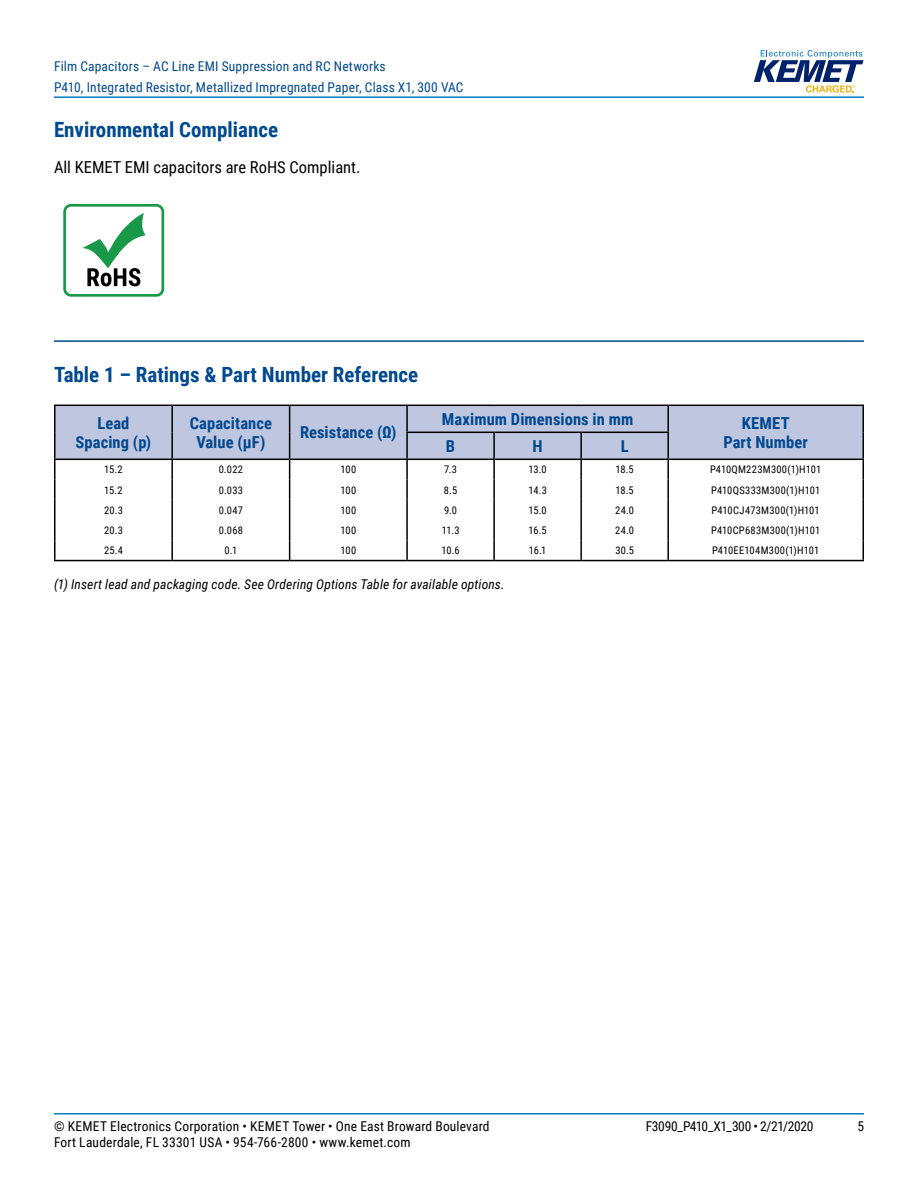
<style>
.page{position:relative;width:918px;height:1188px;background:#fff}
.page>*{position:absolute;margin:0;border:0;box-sizing:border-box;transform-origin:0 0}
.t1{font:700 21px "Roboto Condensed";color:#004990}
.t2{font:700 16.5px/19.8px "Roboto Condensed";letter-spacing:.005em;color:#004990;text-align:center}
.t3{font:16.5px "Roboto Condensed";color:#000}
.t4{font:13.5px "Roboto Condensed";letter-spacing:.015em;color:#000}
.t5{font:13.5px/21px "Roboto Condensed";letter-spacing:.015em;color:#004990}
.t6{font:italic 13.5px "Roboto Condensed";letter-spacing:.01em;color:#000}
.t7{font:13.5px "Roboto Condensed";letter-spacing:-.025em;color:#000}
.t8{font:10.5px "Roboto Condensed";letter-spacing:.02em;color:#000}
</style>
<div class="page">
<hr style="left:54px;top:1113px;width:810px;height:2px;background:#007dc3">
<hr style="left:54px;top:96px;width:810px;height:2px;background:#007dc3">
<svg style="left:754px;top:50px;width:110px;height:43px"></svg>
<hr style="left:54px;top:340px;width:810px;height:2px;background:#004990">
<div style="left:63px;top:204px;width:101px;height:93px;border:3px solid #189948;border-radius:6px"></div>
<svg style="left:82px;top:213px;width:64px;height:73px"></svg>
<div style="left:56px;top:406px;width:806px;height:53px;background:#bfc6e0"></div>
<svg style="left:56px;top:460px;width:806px;height:100px"></svg>
<hr style="left:54px;top:560px;width:118px;height:1px;background:#000">
<hr style="left:172px;top:560px;width:118px;height:1px;background:#000">
<hr style="left:407px;top:560px;width:87px;height:1px;background:#000">
<hr style="left:494px;top:560px;width:87px;height:1px;background:#000">
<hr style="left:581px;top:560px;width:87px;height:1px;background:#000">
<hr style="left:668px;top:560px;width:196px;height:1px;background:#000">
<hr style="left:668px;top:405px;width:196px;height:1px;background:#000">
<hr style="left:862px;top:406px;width:2px;height:26px;background:#000">
<hr style="left:862px;top:432px;width:2px;height:27px;background:#000">
<hr style="left:667px;top:406px;width:2px;height:26px;background:#000">
<hr style="left:667px;top:433px;width:2px;height:26px;background:#000">
<hr style="left:668px;top:459px;width:196px;height:1px;background:#000">
<hr style="left:172px;top:405px;width:118px;height:1px;background:#000">
<hr style="left:290px;top:405px;width:117px;height:1px;background:#000">
<hr style="left:172px;top:459px;width:118px;height:1px;background:#000">
<hr style="left:290px;top:459px;width:117px;height:1px;background:#000">
<hr style="left:54px;top:405px;width:118px;height:1px;background:#000">
<hr style="left:407px;top:405px;width:87px;height:1px;background:#000">
<hr style="left:494px;top:405px;width:87px;height:1px;background:#000">
<hr style="left:581px;top:405px;width:87px;height:1px;background:#000">
<hr style="left:54px;top:459px;width:118px;height:1px;background:#000">
<hr style="left:407px;top:459px;width:87px;height:1px;background:#000">
<hr style="left:494px;top:459px;width:87px;height:1px;background:#000">
<hr style="left:581px;top:459px;width:87px;height:1px;background:#000">
<hr style="left:290px;top:560px;width:117px;height:1px;background:#000">
<hr style="left:406px;top:432px;width:88px;height:1px;background:#000">
<hr style="left:494px;top:432px;width:87px;height:1px;background:#000">
<hr style="left:581px;top:432px;width:88px;height:1px;background:#000">
<hr style="left:54px;top:460px;width:2px;height:20px;background:#000">
<hr style="left:862px;top:460px;width:2px;height:20px;background:#000">
<hr style="left:54px;top:480px;width:2px;height:20px;background:#000">
<hr style="left:862px;top:480px;width:2px;height:20px;background:#000">
<hr style="left:54px;top:500px;width:2px;height:20px;background:#000">
<hr style="left:862px;top:500px;width:2px;height:20px;background:#000">
<hr style="left:54px;top:520px;width:2px;height:20px;background:#000">
<hr style="left:862px;top:520px;width:2px;height:20px;background:#000">
<hr style="left:54px;top:540px;width:2px;height:20px;background:#000">
<hr style="left:862px;top:540px;width:2px;height:20px;background:#000">
<hr style="left:171px;top:460px;width:2px;height:20px;background:#000">
<hr style="left:406px;top:460px;width:2px;height:20px;background:#000">
<hr style="left:493px;top:460px;width:2px;height:20px;background:#000">
<hr style="left:580px;top:460px;width:2px;height:20px;background:#000">
<hr style="left:667px;top:460px;width:2px;height:20px;background:#000">
<hr style="left:171px;top:480px;width:2px;height:20px;background:#000">
<hr style="left:406px;top:480px;width:2px;height:20px;background:#000">
<hr style="left:493px;top:480px;width:2px;height:20px;background:#000">
<hr style="left:580px;top:480px;width:2px;height:20px;background:#000">
<hr style="left:667px;top:480px;width:2px;height:20px;background:#000">
<hr style="left:171px;top:500px;width:2px;height:20px;background:#000">
<hr style="left:406px;top:500px;width:2px;height:20px;background:#000">
<hr style="left:493px;top:500px;width:2px;height:20px;background:#000">
<hr style="left:580px;top:500px;width:2px;height:20px;background:#000">
<hr style="left:667px;top:500px;width:2px;height:20px;background:#000">
<hr style="left:171px;top:520px;width:2px;height:20px;background:#000">
<hr style="left:406px;top:520px;width:2px;height:20px;background:#000">
<hr style="left:493px;top:520px;width:2px;height:20px;background:#000">
<hr style="left:580px;top:520px;width:2px;height:20px;background:#000">
<hr style="left:667px;top:520px;width:2px;height:20px;background:#000">
<hr style="left:171px;top:540px;width:2px;height:20px;background:#000">
<hr style="left:406px;top:540px;width:2px;height:20px;background:#000">
<hr style="left:493px;top:540px;width:2px;height:20px;background:#000">
<hr style="left:580px;top:540px;width:2px;height:20px;background:#000">
<hr style="left:667px;top:540px;width:2px;height:20px;background:#000">
<hr style="left:54px;top:406px;width:2px;height:26px;background:#000">
<hr style="left:54px;top:432px;width:2px;height:27px;background:#000">
<hr style="left:171px;top:406px;width:2px;height:26px;background:#000">
<hr style="left:406px;top:406px;width:2px;height:26px;background:#000">
<hr style="left:171px;top:432px;width:2px;height:27px;background:#000">
<svg style="left:289px;top:406px;width:1px;height:154px"></svg>
<hr style="left:406px;top:433px;width:2px;height:26px;background:#000">
<hr style="left:493px;top:433px;width:2px;height:26px;background:#000">
<hr style="left:580px;top:433px;width:2px;height:26px;background:#000">
<p class="t5" style="left:54px;top:55px;width:411px">Film Capacitors – AC Line EMI Suppression and RC Networks<br>P410, Integrated Resistor, Metallized Impregnated Paper, Class X1, 300 VAC</p>
<h1 class="t1" style="left:54px;top:115px;width:226px">Environmental Compliance</h1>
<h2 class="t3" style="left:54px;top:156px;width:308px">All KEMET EMI capacitors are RoHS Compliant.</h2>
<h1 class="t1" style="left:54px;top:360px;width:366px">Table 1 – Ratings &amp; Part Number Reference</h1>
<h2 class="t2" style="left:76px;top:412px;width:77px">Lead<br>Spacing (p)</h2>
<h2 class="t2" style="left:190px;top:412px;width:84px">Capacitance<br>Value (µF)</h2>
<h2 class="t2" style="left:300px;top:422px;width:98px">Resistance (Ω)</h2>
<h2 class="t2" style="left:442px;top:409px;width:193px">Maximum Dimensions in mm</h2>
<h2 class="t2" style="left:742px;top:412px;width:49px">KEMET</h2>
<h2 class="t2" style="left:446px;top:436px;width:11px">B</h2>
<h2 class="t2" style="left:533px;top:436px;width:12px">H</h2>
<h2 class="t2" style="left:621px;top:436px;width:9px">L</h2>
<h2 class="t2" style="left:723px;top:432px;width:86px">Part Number</h2>
<p class="t8" style="left:104px;top:462px;width:20px">15.2</p>
<p class="t8" style="left:219px;top:462px;width:26px">0.022</p>
<p class="t8" style="left:340px;top:462px;width:17px">100</p>
<p class="t8" style="left:444px;top:462px;width:14px">7.3</p>
<p class="t8" style="left:529px;top:462px;width:20px">13.0</p>
<p class="t8" style="left:616px;top:462px;width:20px">18.5</p>
<p class="t8" style="left:710px;top:462px;width:113px">P410QM223M300(1)H101</p>
<p class="t8" style="left:104px;top:483px;width:20px">15.2</p>
<p class="t8" style="left:219px;top:483px;width:26px">0.033</p>
<p class="t8" style="left:340px;top:483px;width:17px">100</p>
<p class="t8" style="left:444px;top:483px;width:15px">8.5</p>
<p class="t8" style="left:528px;top:483px;width:20px">14.3</p>
<p class="t8" style="left:616px;top:483px;width:20px">18.5</p>
<p class="t8" style="left:711px;top:483px;width:111px">P410QS333M300(1)H101</p>
<p class="t8" style="left:104px;top:503px;width:20px">20.3</p>
<p class="t8" style="left:219px;top:503px;width:26px">0.047</p>
<p class="t8" style="left:340px;top:503px;width:17px">100</p>
<p class="t8" style="left:444px;top:503px;width:15px">9.0</p>
<p class="t8" style="left:529px;top:503px;width:20px">15.0</p>
<p class="t8" style="left:615px;top:503px;width:20px">24.0</p>
<p class="t8" style="left:712px;top:503px;width:110px">P410CJ473M300(1)H101</p>
<p class="t8" style="left:104px;top:523px;width:20px">20.3</p>
<p class="t8" style="left:219px;top:523px;width:26px">0.068</p>
<p class="t8" style="left:340px;top:523px;width:17px">100</p>
<p class="t8" style="left:442px;top:523px;width:19px">11.3</p>
<p class="t8" style="left:529px;top:523px;width:20px">16.5</p>
<p class="t8" style="left:615px;top:523px;width:20px">24.0</p>
<p class="t8" style="left:711px;top:523px;width:110px">P410CP683M300(1)H101</p>
<p class="t8" style="left:104px;top:543px;width:20px">25.4</p>
<p class="t8" style="left:225px;top:543px;width:14px">0.1</p>
<p class="t8" style="left:341px;top:543px;width:17px">100</p>
<p class="t8" style="left:442px;top:543px;width:20px">10.6</p>
<p class="t8" style="left:529px;top:543px;width:19px">16.1</p>
<p class="t8" style="left:615px;top:543px;width:20px">30.5</p>
<p class="t8" style="left:712px;top:543px;width:109px">P410EE104M300(1)H101</p>
<p class="t6" style="left:54px;top:575px;width:452px">(1) Insert lead and packaging code. See Ordering Options Table for available options.</p>
<p class="t4" style="left:54px;top:1116px;width:437px">© KEMET Electronics Corporation • KEMET Tower • One East Broward Boulevard</p>
<p class="t7" style="left:646px;top:1116px;width:169px">F3090_P410_X1_300 • 2/21/2020</p>
<p class="t4" style="left:857px;top:1116px;width:8px">5</p>
<p class="t4" style="left:54px;top:1133px;width:358px">Fort Lauderdale, FL 33301 USA • 954-766-2800 • www.kemet.com</p>
</div>
